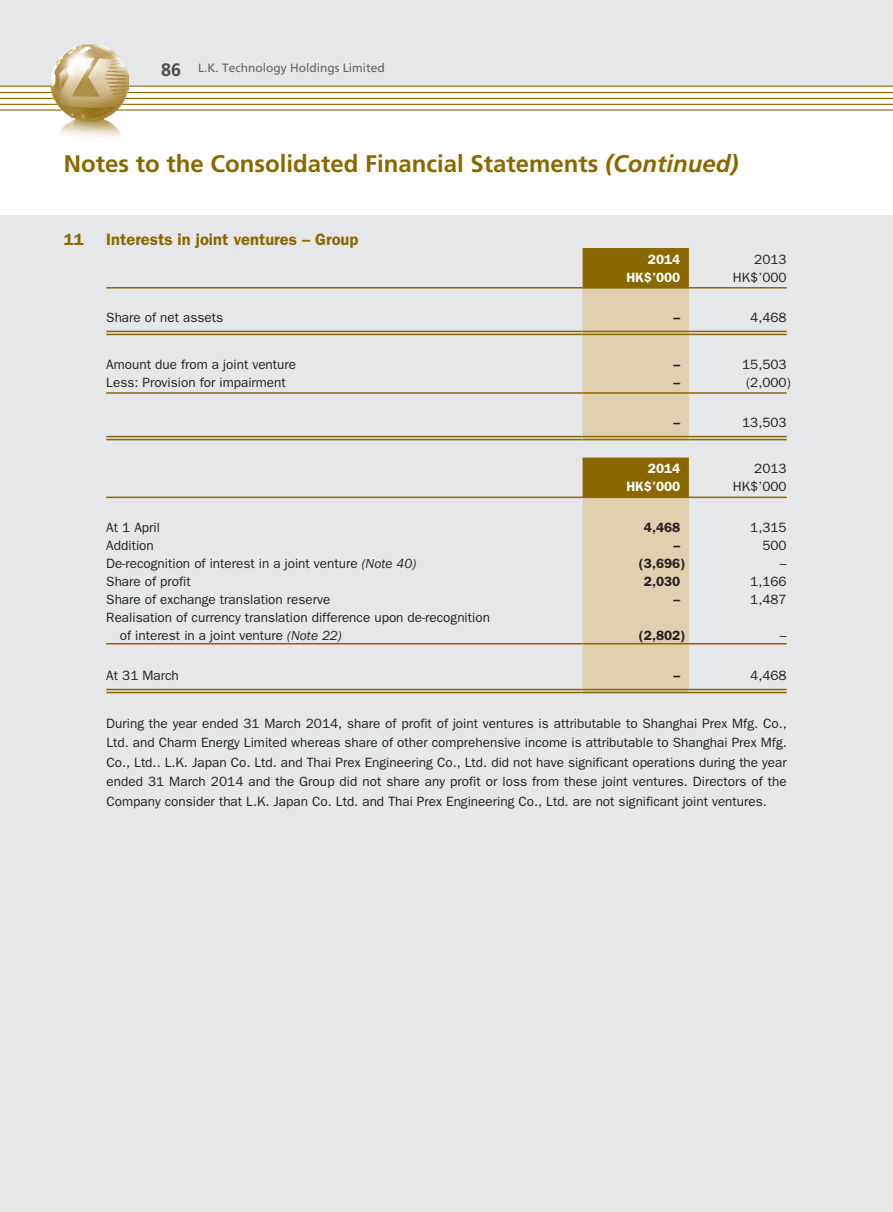
<style>
.page{position:relative;width:893px;height:1212px;background:#fff}
.page>*{position:absolute;margin:0;border:0;box-sizing:border-box;transform-origin:0 0}
.t1{font:700 24px "Frutiger LT Std";color:#8a6800}
.t2{font:600 16.5px "ITC Franklin Gothic Std";color:#8a6800}
.t3{font:13.5px/19.5px "ITC Franklin Gothic Std";color:#231f20}
.t4{font:600 13.5px "ITC Franklin Gothic Std";color:#231f20}
.t5{font:600 13.5px "ITC Franklin Gothic Std";color:#fff}
.t6{font:12px "Frutiger LT Std";color:#636366}
.s1{font-weight:700;font-size:18px;color:#4b4c4d}
.s2{font-style:italic}
</style>
<div class="page">
<div style="left:0;top:215px;width:893px;height:997px;background:#e6e7e9"></div>
<div style="left:0;top:0;width:893px;height:86px;background:#e6e7e9"></div>
<svg style="left:0;top:72px;width:893px;height:27px"></svg>
<hr style="left:0;top:104px;width:893px;height:1px;background:#8a6800">
<hr style="left:0;top:109px;width:893px;height:2px;background:#bca96f">
<img style="left:51px;top:44px;width:77px;height:93px">
<svg style="left:583px;top:248px;width:106px;height:191px;background:#ccb887"></svg>
<hr style="left:106px;top:287px;width:477px;height:1px;background:#8a6800">
<hr style="left:583px;top:287px;width:106px;height:1px;background:#8a6800">
<hr style="left:689px;top:287px;width:98px;height:1px;background:#8a6800">
<hr style="left:106px;top:331px;width:477px;height:1px;background:#8a6800">
<hr style="left:106px;top:334px;width:477px;height:1px;background:#8a6800">
<hr style="left:583px;top:331px;width:106px;height:1px;background:#8a6800">
<hr style="left:583px;top:334px;width:106px;height:1px;background:#8a6800">
<hr style="left:689px;top:331px;width:98px;height:1px;background:#8a6800">
<hr style="left:689px;top:334px;width:98px;height:1px;background:#8a6800">
<hr style="left:106px;top:392px;width:477px;height:2px;background:#8a6800">
<hr style="left:583px;top:392px;width:106px;height:2px;background:#8a6800">
<hr style="left:689px;top:392px;width:98px;height:2px;background:#8a6800">
<hr style="left:106px;top:436px;width:477px;height:1px;background:#8a6800">
<hr style="left:106px;top:439px;width:477px;height:1px;background:#8a6800">
<hr style="left:583px;top:436px;width:106px;height:1px;background:#8a6800">
<hr style="left:583px;top:439px;width:106px;height:1px;background:#8a6800">
<hr style="left:689px;top:436px;width:98px;height:1px;background:#8a6800">
<hr style="left:689px;top:439px;width:98px;height:1px;background:#8a6800">
<svg style="left:583px;top:458px;width:106px;height:234px;background:#d0bd90"></svg>
<hr style="left:106px;top:497px;width:477px;height:1px;background:#8a6800">
<hr style="left:583px;top:497px;width:106px;height:1px;background:#8a6800">
<hr style="left:689px;top:497px;width:98px;height:1px;background:#8a6800">
<hr style="left:106px;top:643px;width:477px;height:1px;background:#8a6800">
<hr style="left:583px;top:643px;width:106px;height:1px;background:#8a6800">
<hr style="left:689px;top:643px;width:98px;height:1px;background:#8a6800">
<hr style="left:106px;top:689px;width:477px;height:1px;background:#8a6800">
<hr style="left:106px;top:692px;width:477px;height:1px;background:#8a6800">
<hr style="left:583px;top:689px;width:106px;height:1px;background:#8a6800">
<hr style="left:583px;top:692px;width:106px;height:1px;background:#8a6800">
<hr style="left:689px;top:689px;width:98px;height:1px;background:#8a6800">
<hr style="left:689px;top:692px;width:98px;height:1px;background:#8a6800">
<p class="t6" style="left:161px;top:61px;width:225px"><span class="s1">86</span> L.K. Technology Holdings Limited</p>
<h1 class="t1" style="left:64px;top:150px;width:676px">Notes to the Consolidated Financial Statements <span class="s2">(Continued)</span></h1>
<p class="t2" style="left:64px;top:230px;width:21px">11</p>
<p class="t2" style="left:106px;top:230px;width:254px">Interests in joint ventures – Group</p>
<p class="t5" style="left:648px;top:251px;width:34px">2014</p>
<p class="t3" style="left:754px;top:249px;width:34px">2013</p>
<p class="t5" style="left:626px;top:269px;width:55px">HK$’000</p>
<p class="t3" style="left:733px;top:267px;width:55px">HK$’000</p>
<p class="t3" style="left:106px;top:308px;width:118px">Share of net assets</p>
<p class="t4" style="left:674px;top:310px;width:8px">–</p>
<p class="t3" style="left:750px;top:308px;width:38px">4,468</p>
<p class="t3" style="left:106px;top:355px;width:191px">Amount due from a joint venture</p>
<p class="t4" style="left:674px;top:356px;width:8px">–</p>
<p class="t3" style="left:742px;top:355px;width:46px">15,503</p>
<p class="t3" style="left:106px;top:373px;width:181px">Less: Provision for impairment</p>
<p class="t4" style="left:674px;top:374px;width:8px">–</p>
<p class="t3" style="left:746px;top:373px;width:46px">(2,000)</p>
<p class="t4" style="left:674px;top:415px;width:8px">–</p>
<p class="t3" style="left:742px;top:413px;width:46px">13,503</p>
<p class="t5" style="left:648px;top:461px;width:34px">2014</p>
<p class="t3" style="left:754px;top:459px;width:34px">2013</p>
<p class="t5" style="left:626px;top:479px;width:55px">HK$’000</p>
<p class="t3" style="left:733px;top:477px;width:55px">HK$’000</p>
<p class="t3" style="left:106px;top:517px;width:55px">At 1 April</p>
<p class="t4" style="left:644px;top:519px;width:38px">4,468</p>
<p class="t3" style="left:750px;top:517px;width:38px">1,315</p>
<p class="t3" style="left:106px;top:535px;width:49px">Addition</p>
<p class="t4" style="left:674px;top:537px;width:8px">–</p>
<p class="t3" style="left:762px;top:535px;width:26px">500</p>
<p class="t3" style="left:106px;top:553px;width:311px">De-recognition of interest in a joint venture <span class="s2">(Note 40)</span></p>
<p class="t4" style="left:639px;top:555px;width:48px">(3,696)</p>
<p class="t3" style="left:780px;top:553px;width:8px">–</p>
<p class="t3" style="left:106px;top:571px;width:86px">Share of profit</p>
<p class="t4" style="left:644px;top:573px;width:38px">2,030</p>
<p class="t3" style="left:750px;top:571px;width:38px">1,166</p>
<p class="t3" style="left:106px;top:589px;width:226px">Share of exchange translation reserve</p>
<p class="t4" style="left:674px;top:591px;width:8px">–</p>
<p class="t3" style="left:750px;top:589px;width:38px">1,487</p>
<p class="t3" style="left:120px;top:608px;width:372px;line-height:18px;text-indent:-14px">Realisation of currency translation difference upon de-recognition of interest in a joint venture <span class="s2">(Note 22)</span></p>
<p class="t4" style="left:639px;top:627px;width:48px">(2,802)</p>
<p class="t3" style="left:780px;top:625px;width:8px">–</p>
<p class="t3" style="left:106px;top:666px;width:74px">At 31 March</p>
<p class="t4" style="left:674px;top:668px;width:8px">–</p>
<p class="t3" style="left:750px;top:666px;width:38px">4,468</p>
<p class="t3" style="left:106px;top:713px;width:682px;text-align:justify">During the year ended 31 March 2014, share of profit of joint ventures is attributable to Shanghai Prex Mfg. Co., Ltd. and Charm Energy Limited whereas share of other comprehensive income is attributable to Shanghai Prex Mfg.<br>Co., Ltd.. L.K. Japan Co. Ltd. and Thai Prex Engineering Co., Ltd. did not have significant operations during the year ended 31 March 2014 and the Group did not share any profit or loss from these joint ventures. Directors of the Company consider that L.K. Japan Co. Ltd. and Thai Prex Engineering Co., Ltd. are not significant joint ventures.</p>
</div>
